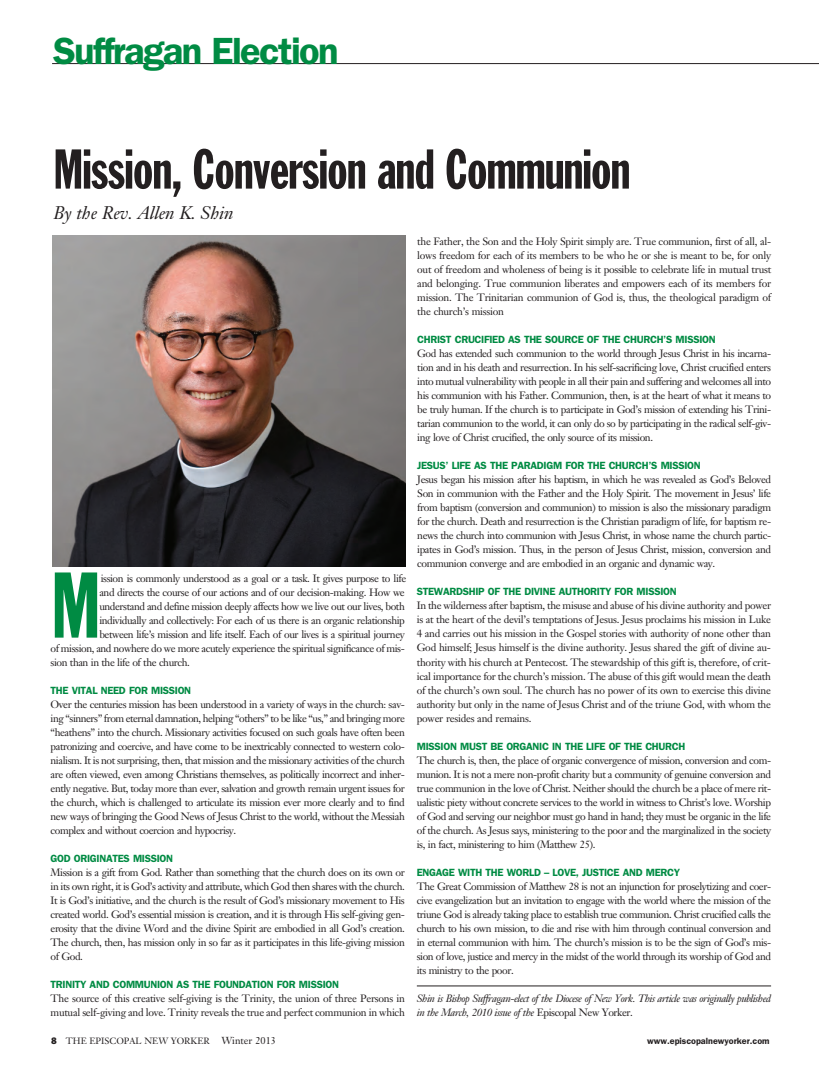
<style>
.page{position:relative;width:819px;height:1077px;background:#fff}
.page>*{position:absolute;margin:0;border:0;box-sizing:border-box;transform-origin:0 0}
.t1{font:91.4px "Franklin Gothic Std Extra Cond";color:#008b43}
.t2{font:55px "Franklin Gothic Std Extra Cond";letter-spacing:-.01em;color:#231f20}
.t3{font:600 38px "ITC Franklin Gothic Std";letter-spacing:-.04em;color:#008b43}
.t4{font:italic 18px "Janson Text LT Std";letter-spacing:-.01em;color:#231f20}
.t5{font:10.5px/14px "Janson Text LT Std";letter-spacing:-.04em;color:#231f20;text-align:justify}
.t6{font:600 10.5px "ITC Franklin Gothic Std";letter-spacing:-.03em;color:#008b43}
.t7{font:italic 10.5px/14px "Janson Text LT Std";letter-spacing:-.04em;color:#231f20}
.t8{font:9px "Janson Text LT Std";color:#231f20}
.t9{font:600 9px "ITC Franklin Gothic Std";color:#231f20}
.s1{font-style:normal}
.s2{font-family:"Myriad Pro";font-weight:900;font-size:10px}
.s3{font-size:10px}
</style>
<div class="page">
<hr style="left:52px;top:63px;width:766px;height:1px;background:#231f20">
<hr style="left:417px;top:985px;width:354px;height:1px;background:#231f20">
<img style="left:52px;top:235px;width:353px;height:331px">
<h3 class="t3" style="left:53px;top:37px;width:287px">Suffragan Election</h3>
<h2 class="t2" style="left:54px;top:149px;width:578px">Mission, Conversion and Communion</h2>
<h3 class="t4" style="left:54px;top:205px;width:181px">By the Rev. Allen K. Shin</h3>
<h1 class="t1" style="left:51px;top:572px;width:51px">M</h1>
<p class="t5" style="left:101px;top:572px;width:307px">ission is commonly understood as a goal or a task. It gives purpose to life</p>
<p class="t5" style="left:99px;top:586px;width:307px">and directs the course of our actions and of our decision-making. How we</p>
<p class="t5" style="left:99px;top:600px;width:307px">understand and define mission deeply affects how we live out our lives, both</p>
<p class="t5" style="left:99px;top:614px;width:307px">individually and collectively: For each of us there is an organic relationship</p>
<p class="t5" style="left:99px;top:628px;width:307px">between life’s mission and life itself. Each of our lives is a spiritual journey</p>
<p class="t5" style="left:51px;top:642px;width:356px">of mission, and nowhere do we more acutely experience the spiritual significance of mis-</p>
<p class="t5" style="left:51px;top:656px;width:141px">sion than in the life of the church.</p>
<p class="t6" style="left:51px;top:686px;width:142px">THE VITAL NEED FOR MISSION</p>
<p class="t5" style="left:51px;top:698px;width:356px">Over the centuries mission has been understood in a variety of ways in the church: sav&shy;ing “sinners” from eternal damnation, helping “others” to be like “us,” and bringing more “heathens” into the church. Missionary activities focused on such goals have often been patronizing and coercive, and have come to be inextricably connected to western colo&shy;nialism. It is not surprising, then, that mission and the missionary activities of the church are often viewed, even among Christians themselves, as politically incorrect and inher&shy;ently negative. But, today more than ever, salvation and growth remain urgent issues for the church, which is challenged to articulate its mission ever more clearly and to find new ways of bringing the Good News of Jesus Christ to the world, without the Messiah complex and without coercion and hypocrisy.</p>
<p class="t6" style="left:51px;top:854px;width:124px">GOD ORIGINATES MISSION</p>
<p class="t5" style="left:51px;top:865px;width:356px">Mission is a gift from God. Rather than something that the church does on its own or in its own right, it is God’s activity and attribute, which God then shares with the church.<br>It is God’s initiative, and the church is the result of God’s missionary movement to His created world. God’s essential mission is creation, and it is through His self-giving gen&shy;erosity that the divine Word and the divine Spirit are embodied in all God’s creation.<br>The church, then, has mission only in so far as it participates in this life-giving mission of God.</p>
<p class="t6" style="left:51px;top:980px;width:290px">TRINITY AND COMMUNION AS THE FOUNDATION FOR MISSION</p>
<p class="t5" style="left:51px;top:991px;width:356px">The source of this creative self-giving is the Trinity, the union of three Persons in mutual self-giving and love. Trinity reveals the true and perfect communion in which</p>
<p class="t5" style="left:417px;top:235px;width:355px">the Father, the Son and the Holy Spirit simply are. True communion, first of all, al&shy;lows freedom for each of its members to be who he or she is meant to be, for only out of freedom and wholeness of being is it possible to celebrate life in mutual trust and belonging. True communion liberates and empowers each of its members for mission. The Trinitarian communion of God is, thus, the theological paradigm of the church’s mission</p>
<p class="t6" style="left:417px;top:336px;width:300px">CHRIST CRUCIFIED AS THE SOURCE OF THE CHURCH’S MISSION</p>
<p class="t5" style="left:417px;top:347px;width:355px">God has extended such communion to the world through Jesus Christ in his incarna&shy;tion and in his death and resurrection. In his self-sacrificing love, Christ crucified enters into mutual vulnerability with people in all their pain and suffering and welcomes all into his communion with his Father. Communion, then, is at the heart of what it means to be truly human. If the church is to participate in God’s mission of extending his Trini&shy;tarian communion to the world, it can only do so by participating in the radical self-giv&shy;ing love of Christ crucified, the only source of its mission.</p>
<p class="t6" style="left:417px;top:462px;width:285px">JESUS’ LIFE AS THE PARADIGM FOR THE CHURCH’S MISSION</p>
<p class="t5" style="left:417px;top:473px;width:355px">Jesus began his mission after his baptism, in which he was revealed as God’s Beloved Son in communion with the Father and the Holy Spirit. The movement in Jesus’ life from baptism (conversion and communion) to mission is also the missionary paradigm for the church. Death and resurrection is the Christian paradigm of life, for baptism re&shy;news the church into communion with Jesus Christ, in whose name the church partic&shy;ipates in God’s mission. Thus, in the person of Jesus Christ, mission, conversion and communion converge and are embodied in an organic and dynamic way.</p>
<p class="t6" style="left:417px;top:588px;width:261px">STEWARDSHIP OF THE DIVINE AUTHORITY FOR MISSION</p>
<p class="t5" style="left:417px;top:599px;width:356px">In the wilderness after baptism, the misuse and abuse of his divine authority and power is at the heart of the devil’s temptations of Jesus. Jesus proclaims his mission in Luke 4 and carries out his mission in the Gospel stories with authority of none other than God himself; Jesus himself is the divine authority. Jesus shared the gift of divine au&shy;thority with his church at Pentecost. The stewardship of this gift is, therefore, of crit&shy;ical importance for the church’s mission. The abuse of this gift would mean the death of the church’s own soul. The church has no power of its own to exercise this divine authority but only in the name of Jesus Christ and of the triune God, with whom the power resides and remains.</p>
<p class="t6" style="left:417px;top:742px;width:270px">MISSION MUST BE ORGANIC IN THE LIFE OF THE CHURCH</p>
<p class="t5" style="left:417px;top:753px;width:356px">The church is, then, the place of organic convergence of mission, conversion and com&shy;munion. It is not a mere non-profit charity but a community of genuine conversion and true communion in the love of Christ. Neither should the church be a place of mere rit&shy;ualistic piety without concrete services to the world in witness to Christ’s love. Worship of God and serving our neighbor must go hand in hand; they must be organic in the life of the church. As Jesus says, ministering to the poor and the marginalized in the society is, in fact, ministering to him (Matthew 25).</p>
<p class="t6" style="left:417px;top:868px;width:265px">ENGAGE WITH THE WORLD – LOVE, JUSTICE AND MERCY</p>
<p class="t5" style="left:417px;top:879px;width:356px">The Great Commission of Matthew 28 is not an injunction for proselytizing and coer&shy;cive evangelization but an invitation to engage with the world where the mission of the triune God is already taking place to establish true communion. Christ crucified calls the church to his own mission, to die and rise with him through continual conversion and in eternal communion with him. The church’s mission is to be the sign of God’s mis&shy;sion of love, justice and mercy in the midst of the world through its worship of God and its ministry to the poor.</p>
<p class="t7" style="left:417px;top:992px;width:356px">Shin is Bishop Suffragan-elect of the Diocese of New York. This article was originally published in the March, 2010 issue of the <span class="s1">Episcopal New Yorker.</span></p>
<p class="t8" style="left:51px;top:1037px;width:226px"><span class="s2">8</span> THE EPISCOPAL NEW YORKER <span class="s3">Winter 2013</span></p>
<p class="t9" style="left:647px;top:1037px;width:124px">www.episcopalnewyorker.com</p>
</div>
